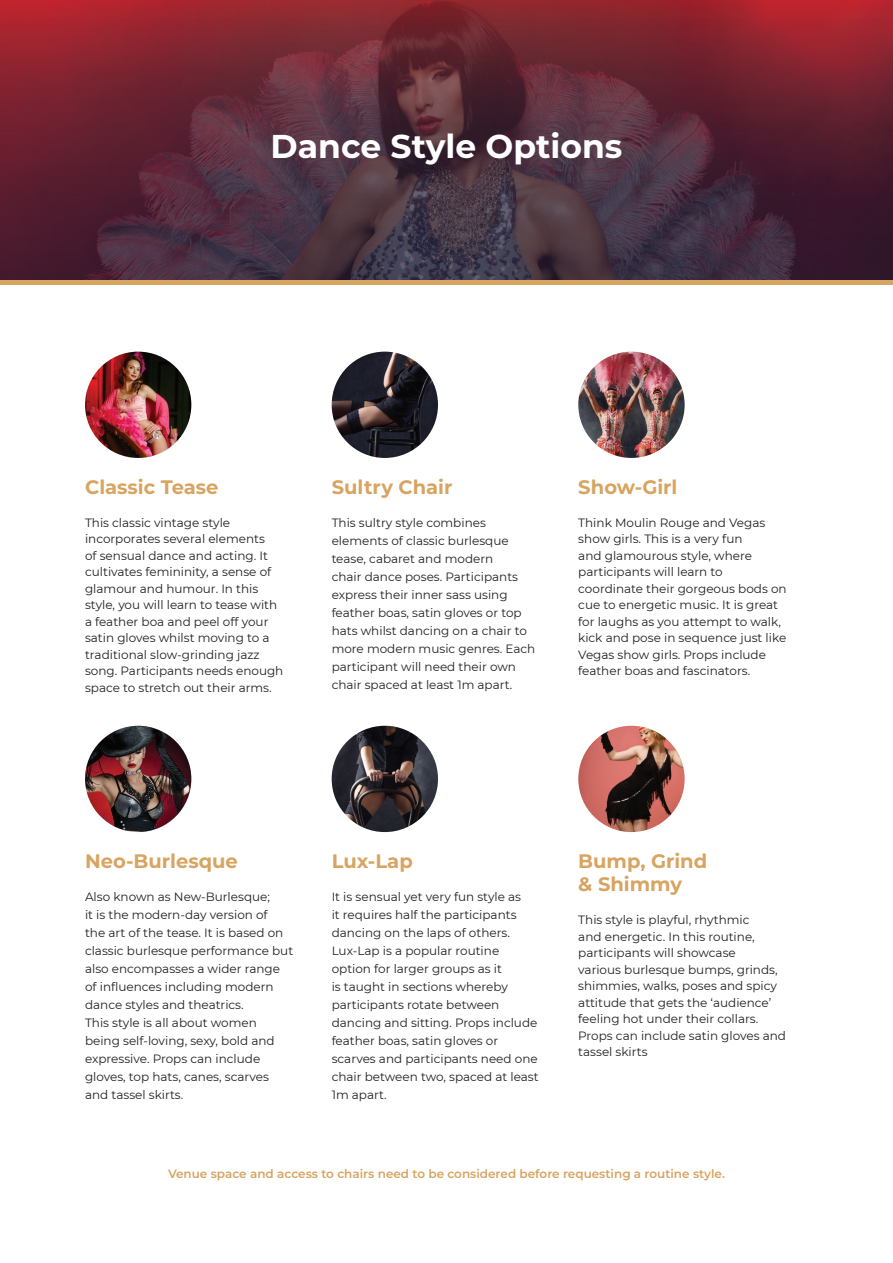
<style>
.page{position:relative;width:893px;height:1263px;background:#fff}
.page>*{position:absolute;margin:0;border:0;box-sizing:border-box;transform-origin:0 0}
.t1{font:700 33px "Montserrat";color:#fff}
.t2{font:700 19.5px/23.4px "Montserrat";color:#d7a461}
.t3{font:12px/18px "Montserrat";color:#231f20}
.t4{font:600 12px "Montserrat";color:#d7a461}
</style>
<div class="page">
<svg style="left:0;top:0;width:893px;height:280px;background:#5e2a38"></svg>
<hr style="left:0;top:280px;width:893px;height:4px;background:#d7a461">
<img style="left:85px;top:352px;width:106px;height:106px;border-radius:53px">
<img style="left:332px;top:352px;width:106px;height:106px;border-radius:53px">
<img style="left:578px;top:352px;width:107px;height:106px;border-radius:53px">
<img style="left:85px;top:726px;width:106px;height:106px;border-radius:53px">
<img style="left:332px;top:726px;width:106px;height:106px;border-radius:53px">
<img style="left:578px;top:726px;width:107px;height:106px;border-radius:53px">
<h1 class="t1" style="left:271px;top:123px;width:353px">Dance Style Options</h1>
<h2 class="t2" style="left:85px;top:474px;width:135px">Classic Tease</h2>
<h2 class="t2" style="left:332px;top:474px;width:122px">Sultry Chair</h2>
<h2 class="t2" style="left:578px;top:474px;width:101px">Show-Girl</h2>
<p class="t3" style="left:85px;top:514px;width:200px;line-height:16.5px">This classic vintage style incorporates several elements<br>of sensual dance and acting. It cultivates femininity, a sense of glamour and humour. In this style, you will learn to tease with a feather boa and peel off your satin gloves whilst moving to a traditional slow-grinding jazz song. Participants needs enough space to stretch out their arms.</p>
<p class="t3" style="left:332px;top:513px;width:205px">This sultry style combines elements of classic burlesque tease, cabaret and modern<br>chair dance poses. Participants express their inner sass using feather boas, satin gloves or top hats whilst dancing on a chair to more modern music genres. Each participant will need their own chair spaced at least 1m apart.</p>
<p class="t3" style="left:578px;top:514px;width:210px;line-height:16.5px">Think Moulin Rouge and Vegas show girls. This is a very fun<br>and glamourous style, where participants will learn to coordinate their gorgeous bods on cue to energetic music. It is great for laughs as you attempt to walk, kick and pose in sequence just like<br>Vegas show girls. Props include feather boas and fascinators.</p>
<h2 class="t2" style="left:85px;top:848px;width:154px">Neo-Burlesque</h2>
<h2 class="t2" style="left:332px;top:848px;width:83px">Lux-Lap</h2>
<h2 class="t2" style="left:578px;top:848px;width:131px">Bump, Grind &amp; Shimmy</h2>
<p class="t3" style="left:332px;top:887px;width:208px">It is sensual yet very fun style as<br>it requires half the participants dancing on the laps of others.<br>Lux-Lap is a popular routine option for larger groups as it<br>is taught in sections whereby participants rotate between dancing and sitting. Props include feather boas, satin gloves or scarves and participants need one chair between two, spaced at least<br>1m apart.</p>
<p class="t3" style="left:85px;top:887px;width:210px">Also known as New-Burlesque;<br>it is the modern-day version of<br>the art of the tease. It is based on classic burlesque performance but also encompasses a wider range of influences including modern dance styles and theatrics.<br>This style is all about women being self-loving, sexy, bold and expressive. Props can include gloves, top hats, canes, scarves and tassel skirts.</p>
<p class="t3" style="left:578px;top:911px;width:209px;line-height:16.5px">This style is playful, rhythmic<br>and energetic. In this routine, participants will showcase<br>various burlesque bumps, grinds, shimmies, walks, poses and spicy attitude that gets the ‘audience’ feeling hot under their collars.<br>Props can include satin gloves and tassel skirts</p>
<p class="t4" style="left:168px;top:1165px;width:558px">Venue space and access to chairs need to be considered before requesting a routine style.</p>
</div>
